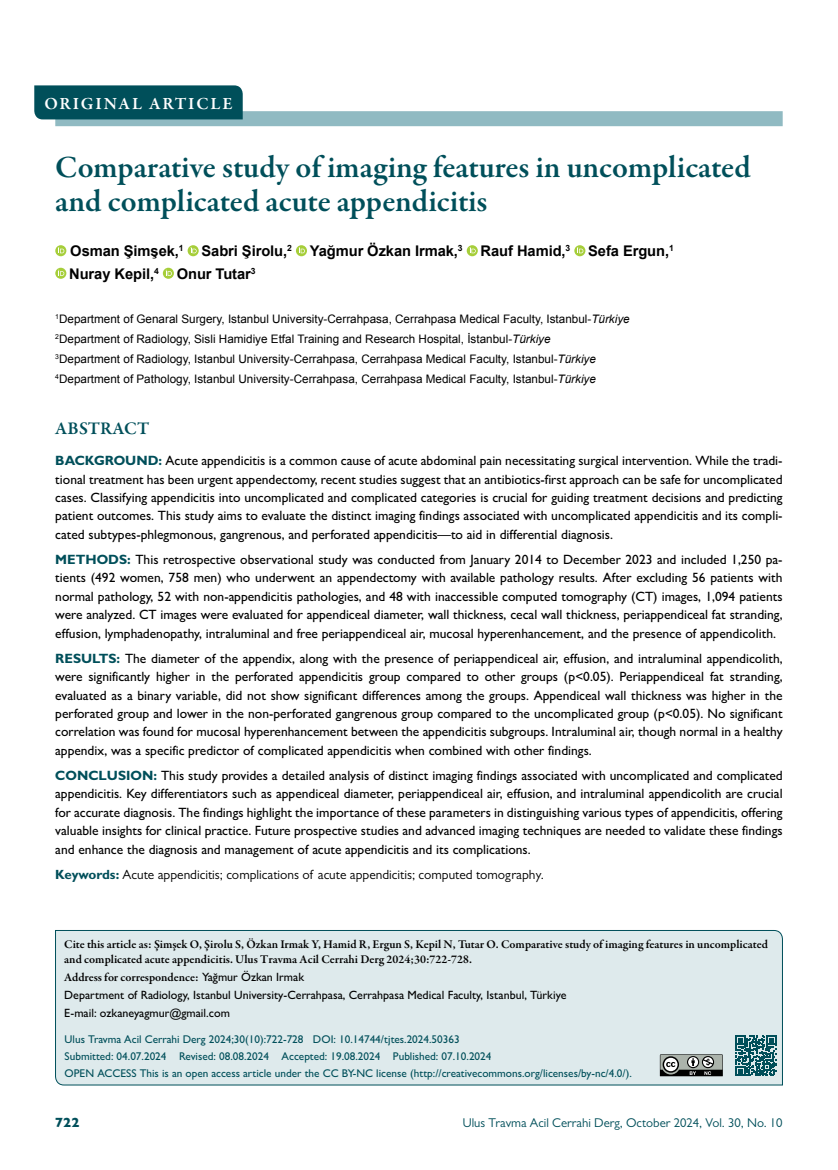
<style>
.page{position:relative;width:838px;height:1170px;background:#fff}
.page>*{position:absolute;margin:0;border:0;box-sizing:border-box;transform-origin:0 0}
.t1{font:600 31.5px/33.5px "Garamond Premr Pro";letter-spacing:-.005em;color:#004f5a}
.t2{font:600 18px "Garamond Premr Pro";letter-spacing:.005em;color:#004f5a}
.t3{font:600 17.25px "Garamond Premr Pro";letter-spacing:.105em;color:#fff}
.t4{font:700 14.7px/22.5px "Arial";letter-spacing:-.005em;color:#000}
.t5{font:500 13.5px/18.5px "Gill Sans MT Pro";color:#000;text-align:justify}
.t6{font:800 13.5px "Gill Sans MT Pro";color:#004f5a}
.t7{font:13.35px "Gill Sans MT Pro";color:#000}
.t8{font:12.75px "Gill Sans MT Pro";color:#004f5a}
.t9{font:600 12px/15px "Garamond Premr Pro";color:#000}
.t10{font:500 12px/18px "Gill Sans MT Pro";color:#000}
.t11{font:11.7px/20px "Arial";color:#000}
.t12{font:500 11.25px/17.1px "Gill Sans MT Pro";color:#004f5a}
.s1{font-style:italic}
.s2{font-weight:700;color:#004f5a}
.s3{font-family:"Gill Sans MT Pro";font-weight:500}
</style>
<div class="page">
<div style="left:55px;top:111px;width:727px;height:15px;background:#90bac2"></div>
<svg style="left:55px;top:245px;width:11px;height:11px"></svg>
<svg style="left:58px;top:247px;width:6px;height:6px"></svg>
<svg style="left:188px;top:245px;width:11px;height:11px"></svg>
<svg style="left:191px;top:247px;width:6px;height:6px"></svg>
<svg style="left:296px;top:245px;width:11px;height:11px"></svg>
<svg style="left:299px;top:247px;width:6px;height:6px"></svg>
<svg style="left:467px;top:245px;width:11px;height:11px"></svg>
<svg style="left:469px;top:247px;width:7px;height:6px"></svg>
<svg style="left:574px;top:245px;width:11px;height:11px"></svg>
<svg style="left:577px;top:247px;width:6px;height:6px"></svg>
<svg style="left:55px;top:268px;width:11px;height:11px"></svg>
<svg style="left:58px;top:270px;width:6px;height:6px"></svg>
<div style="left:163px;top:268px;width:11px;height:11px;background:#a6ce3a;border-radius:50%"></div>
<svg style="left:166px;top:270px;width:6px;height:6px"></svg>
<div style="left:34px;top:85px;width:209px;height:34px;background:#004f5a"></div>
<div style="left:55px;top:930px;width:728px;height:155px;background:#deeaec"></div>
<svg style="left:735px;top:1035px;width:41px;height:40px;background:#427d85"></svg>
<svg style="left:660px;top:1054px;width:63px;height:22px"></svg>
<p class="t3" style="left:44px;top:93px;width:190px">ORIGINAL ARTICLE</p>
<h1 class="t1" style="left:55px;top:151px;width:697px">Comparative study of imaging features in uncomplicated and complicated acute appendicitis</h1>
<p class="t4" style="left:69px;top:240px;width:606px">Osman Şimşek,<sup>1</sup> Sabri Şirolu,<sup>2</sup> Yağmur Özkan Irmak,<sup>3</sup> Rauf Hamid,<sup>3</sup> Sefa Ergun,<sup>1<br></sup>Nuray Kepil,<sup>4</sup> Onur Tutar<sup>3</sup></p>
<p class="t11" style="left:55px;top:309px;width:576px"><sup>1</sup>Department of Genaral Surgery, Istanbul University-Cerrahpasa, Cerrahpasa Medical Faculty, Istanbul-<span class="s1">Türkiye </span><sup>2</sup>Department of Radiology, Sisli Hamidiye Etfal Training and Research Hospital, İstanbul-<span class="s1">Türkiye<br></span><sup>3</sup>Department of Radiology, Istanbul University-Cerrahpasa, Cerrahpasa Medical Faculty, Istanbul-<span class="s1">Türkiye </span><sup>4</sup>Department of Pathology, Istanbul University-Cerrahpasa, Cerrahpasa Medical Faculty, Istanbul-<span class="s1">Türkiye</span></p>
<h2 class="t2" style="left:55px;top:417px;width:95px">ABSTRACT</h2>
<p class="t5" style="left:55px;top:451px;width:729px"><span class="s2">BACKGROUND:</span> Acute appendicitis is a common cause of acute abdominal pain necessitating surgical intervention. While the tradi&shy;tional treatment has been urgent appendectomy, recent studies suggest that an antibiotics-first approach can be safe for uncomplicated cases. Classifying appendicitis into uncomplicated and complicated categories is crucial for guiding treatment decisions and predicting patient outcomes. This study aims to evaluate the distinct imaging findings associated with uncomplicated appendicitis and its compli&shy;cated subtypes-phlegmonous, gangrenous, and perforated appendicitis—to aid in differential diagnosis.</p>
<p class="t5" style="left:55px;top:550px;width:729px"><span class="s2">METHODS:</span> This retrospective observational study was conducted from January 2014 to December 2023 and included 1,250 pa&shy;tients (492 women, 758 men) who underwent an appendectomy with available pathology results. After excluding 56 patients with normal pathology, 52 with non-appendicitis pathologies, and 48 with inaccessible computed tomography (CT) images, 1,094 patients were analyzed. CT images were evaluated for appendiceal diameter, wall thickness, cecal wall thickness, periappendiceal fat stranding, effusion, lymphadenopathy, intraluminal and free periappendiceal air, mucosal hyperenhancement, and the presence of appendicolith.</p>
<p class="t5" style="left:55px;top:648px;width:729px"><span class="s2">RESULTS:</span> The diameter of the appendix, along with the presence of periappendiceal air, effusion, and intraluminal appendicolith, were significantly higher in the perforated appendicitis group compared to other groups (p&lt;0.05). Periappendiceal fat stranding, evaluated as a binary variable, did not show significant differences among the groups. Appendiceal wall thickness was higher in the perforated group and lower in the non-perforated gangrenous group compared to the uncomplicated group (p&lt;0.05). No significant correlation was found for mucosal hyperenhancement between the appendicitis subgroups. Intraluminal air, though normal in a healthy appendix, was a specific predictor of complicated appendicitis when combined with other findings.</p>
<p class="t5" style="left:55px;top:765px;width:729px"><span class="s2">CONCLUSION:</span> This study provides a detailed analysis of distinct imaging findings associated with uncomplicated and complicated appendicitis. Key differentiators such as appendiceal diameter, periappendiceal air, effusion, and intraluminal appendicolith are crucial for accurate diagnosis. The findings highlight the importance of these parameters in distinguishing various types of appendicitis, offering valuable insights for clinical practice. Future prospective studies and advanced imaging techniques are needed to validate these findings and enhance the diagnosis and management of acute appendicitis and its complications.</p>
<p class="t7" style="left:55px;top:866px;width:490px"><span class="s2">Keywords:</span> Acute appendicitis; complications of acute appendicitis; computed tomography.</p>
<p class="t9" style="left:64px;top:936px;width:705px">Cite this article as: Şimşek O, Şirolu S, Özkan Irmak Y, Hamid R, Ergun S, Kepil N, Tutar O. Comparative study of imaging features in uncomplicated and complicated acute appendicitis. Ulus Travma Acil Cerrahi Derg 2024;30:722-728.</p>
<p class="t9" style="left:64px;top:969px;width:241px">Address for correspondence: <span class="s3">Yağmur Özkan Irmak</span></p>
<p class="t10" style="left:64px;top:985px;width:503px">Department of Radiology, Istanbul University-Cerrahpasa, Cerrahpasa Medical Faculty, Istanbul, Türkiye<br>E-mail: ozkaneyagmur@gmail.com</p>
<p class="t12" style="left:65px;top:1030px;width:568px">Ulus Travma Acil Cerrahi Derg 2024;30(10):722-728 DOI: 10.14744/tjtes.2024.50363<br>Submitted: 04.07.2024 Revised: 08.08.2024 Accepted: 19.08.2024 Published: 07.10.2024<br>OPEN ACCESS This is an open access article under the CC BY-NC license (http://creativecommons.org/licenses/by-nc/4.0/).</p>
<p class="t6" style="left:55px;top:1114px;width:26px">722</p>
<p class="t8" style="left:463px;top:1115px;width:321px">Ulus Travma Acil Cerrahi Derg, October 2024, Vol. 30, No. 10</p>
</div>
